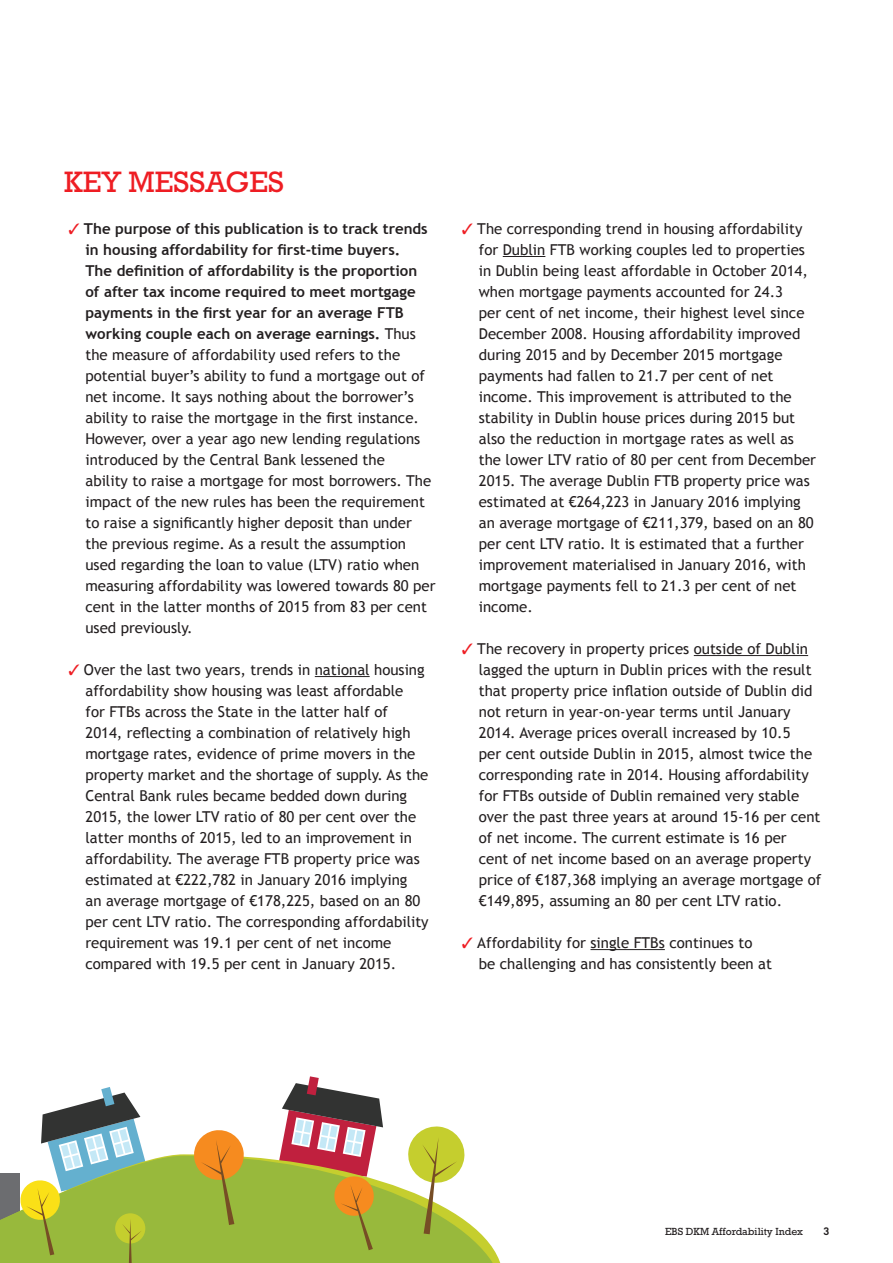
<style>
.page{position:relative;width:893px;height:1263px;background:#fff}
.page>*{position:absolute;margin:0;border:0;box-sizing:border-box;transform-origin:0 0}
.headings{font:30px "Rockwell Std";color:#ee1d23}
.body{font:15px/21px "Trebuchet MS";color:#231f20}
.t1{font:10.5px "Rockwell Std";color:#231f20}
.t2{font:700 10.5px "Trade Gothic LT Std";color:#231f20}
.s1{color:#ee1d23}
.s2{font-weight:700}
</style>
<div class="page">
<svg style="left:149px;top:1156px;width:352px;height:107px;fill:#98b93c"></svg>
<svg style="left:407px;top:1126px;width:59px;height:108px"></svg>
<svg style="left:0;top:1087px;width:149px;height:176px"></svg>
<svg style="left:192px;top:1130px;width:54px;height:95px;background:#bfa73e"></svg>
<svg style="left:278px;top:1076px;width:105px;height:174px"></svg>
<hr style="left:315px;top:676px;width:55px;height:1px;background:#231f20">
<hr style="left:503px;top:256px;width:42px;height:1px;background:#231f20">
<hr style="left:694px;top:655px;width:114px;height:1px;background:#231f20">
<hr style="left:590px;top:949px;width:75px;height:1px;background:#231f20">
<p class="headings" style="left:64px;top:164px;width:222px">KEY MESSAGES</p>
<p class="body" style="left:85px;top:218px;width:352px;text-indent:-17px"><span class="s1">✓</span> <span class="s2">The purpose of this publication is to track trends in housing affordability for first-time buyers.<br>The definition of affordability is the proportion<br>of after tax income required to meet mortgage payments in the first year for an average FTB working couple each on average earnings.</span> Thus the measure of affordability used refers to the potential buyer’s ability to fund a mortgage out of net income. It says nothing about the borrower’s ability to raise the mortgage in the first instance.<br>However, over a year ago new lending regulations introduced by the Central Bank lessened the<br>ability to raise a mortgage for most borrowers. The impact of the new rules has been the requirement to raise a significantly higher deposit than under the previous regime. As a result the assumption used regarding the loan to value (LTV) ratio when measuring affordability was lowered towards 80 per cent in the latter months of 2015 from 83 per cent used previously.</p>
<p class="body" style="left:85px;top:659px;width:345px;text-indent:-17px"><span class="s1">✓</span> Over the last two years, trends in national housing affordability show housing was least affordable<br>for FTBs across the State in the latter half of 2014, reflecting a combination of relatively high mortgage rates, evidence of prime movers in the property market and the shortage of supply. As the Central Bank rules became bedded down during 2015, the lower LTV ratio of 80 per cent over the latter months of 2015, led to an improvement in affordability. The average FTB property price was estimated at €222,782 in January 2016 implying<br>an average mortgage of €178,225, based on an 80 per cent LTV ratio. The corresponding affordability requirement was 19.1 per cent of net income compared with 19.5 per cent in January 2015.</p>
<p class="body" style="left:479px;top:218px;width:339px;text-indent:-17px"><span class="s1">✓</span> The corresponding trend in housing affordability for Dublin FTB working couples led to properties in Dublin being least affordable in October 2014, when mortgage payments accounted for 24.3<br>per cent of net income, their highest level since December 2008. Housing affordability improved during 2015 and by December 2015 mortgage payments had fallen to 21.7 per cent of net income. This improvement is attributed to the stability in Dublin house prices during 2015 but also the reduction in mortgage rates as well as the lower LTV ratio of 80 per cent from December 2015. The average Dublin FTB property price was estimated at €264,223 in January 2016 implying an average mortgage of €211,379, based on an 80 per cent LTV ratio. It is estimated that a further improvement materialised in January 2016, with mortgage payments fell to 21.3 per cent of net income.</p>
<p class="body" style="left:479px;top:638px;width:344px;text-indent:-17px"><span class="s1">✓</span> The recovery in property prices outside of Dublin lagged the upturn in Dublin prices with the result that property price inflation outside of Dublin did not return in year-on-year terms until January 2014. Average prices overall increased by 10.5<br>per cent outside Dublin in 2015, almost twice the corresponding rate in 2014. Housing affordability for FTBs outside of Dublin remained very stable over the past three years at around 15-16 per cent of net income. The current estimate is 16 per<br>cent of net income based on an average property price of €187,368 implying an average mortgage of €149,895, assuming an 80 per cent LTV ratio.</p>
<p class="body" style="left:479px;top:932px;width:295px;text-indent:-17px"><span class="s1">✓</span> Affordability for single FTBs continues to be challenging and has consistently been at</p>
<p class="t1" style="left:665px;top:1225px;width:140px">EBS DKM Affordability Index</p>
<p class="t2" style="left:823px;top:1225px;width:7px">3</p>
</div>
